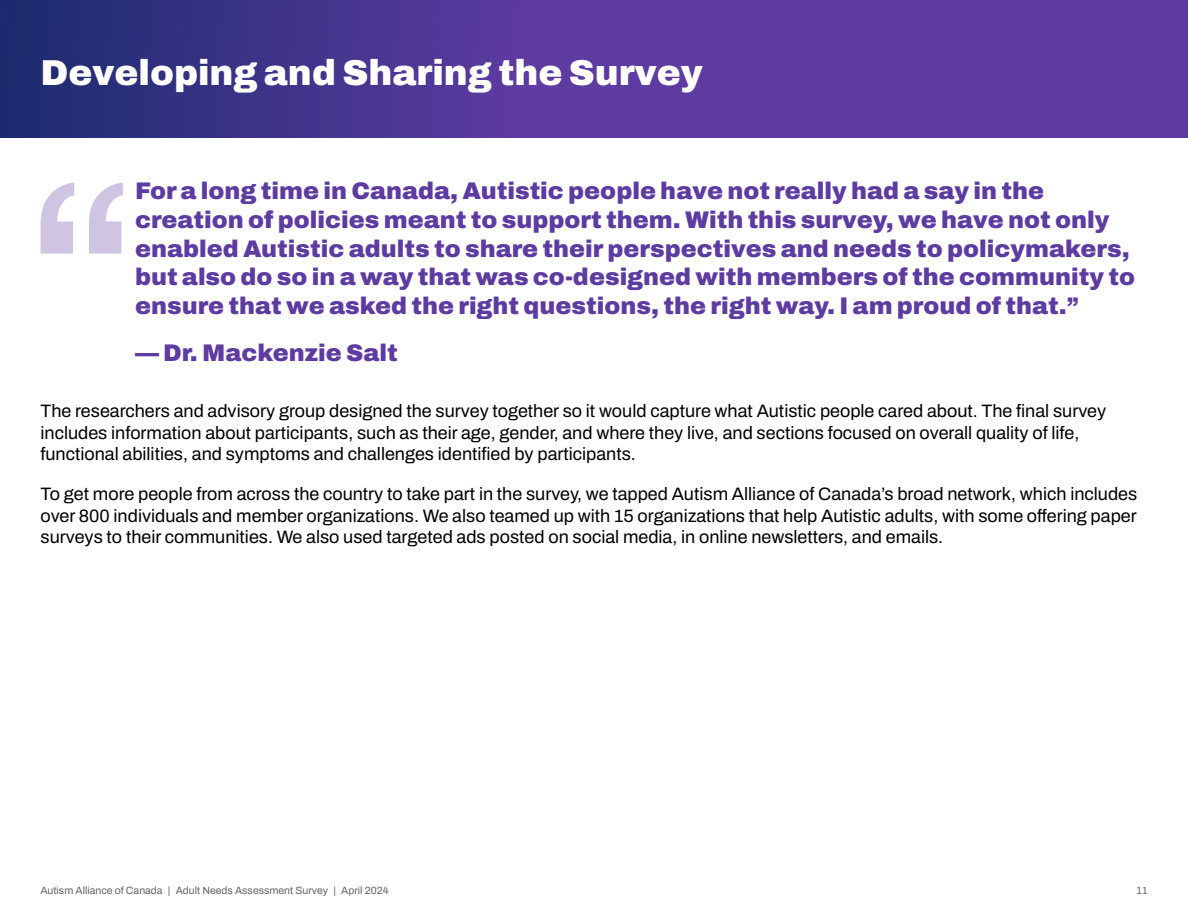
<style>
.page{position:relative;width:1188px;height:918px;background:#fff}
.page>*{position:absolute;margin:0;border:0;box-sizing:border-box;transform-origin:0 0}
.t1{font:900 36px "Archivo";color:#fff}
.t2{font:900 24px/28.8px "Archivo";color:#5e3ba1}
.t3{font:18px/21.6px "Archivo";color:#000}
.t4{font:10.5px "Archivo";color:#636466}
</style>
<div class="page">
<svg style="left:0;top:0;width:1188px;height:138px;background:#4f3795"></svg>
<svg style="left:40px;top:182px;width:83px;height:72px"></svg>
<h1 class="t1" style="left:40px;top:45px;width:664px">Developing and Sharing the Survey</h1>
<p class="t2" style="left:135px;top:176px;width:1002px">For a long time in Canada, Autistic people have not really had a say in the creation of policies meant to support them. With this survey, we have not only enabled Autistic adults to share their perspectives and needs to policymakers, but also do so in a way that was co-designed with members of the community to ensure that we asked the right questions, the right way. I am proud of that.”</p>
<h2 class="t2" style="left:135px;top:338px;width:264px">— Dr. Mackenzie Salt</h2>
<p class="t3" style="left:40px;top:400px;width:1067px">The researchers and advisory group designed the survey together so it would capture what Autistic people cared about. The final survey includes information about participants, such as their age, gender, and where they live, and sections focused on overall quality of life, functional abilities, and symptoms and challenges identified by participants.</p>
<p class="t3" style="left:40px;top:483px;width:1098px;text-align:justify">To get more people from across the country to take part in the survey, we tapped Autism Alliance of Canada’s broad network, which includes over 800 individuals and member organizations. We also teamed up with 15 organizations that help Autistic adults, with some offering paper surveys to their communities. We also used targeted ads posted on social media, in online newsletters, and emails.</p>
<p class="t4" style="left:40px;top:883px;width:350px">Autism Alliance of Canada | Adult Needs Assessment Survey | April 2024</p>
<p class="t4" style="left:1137px;top:883px;width:12px">11</p>
</div>
